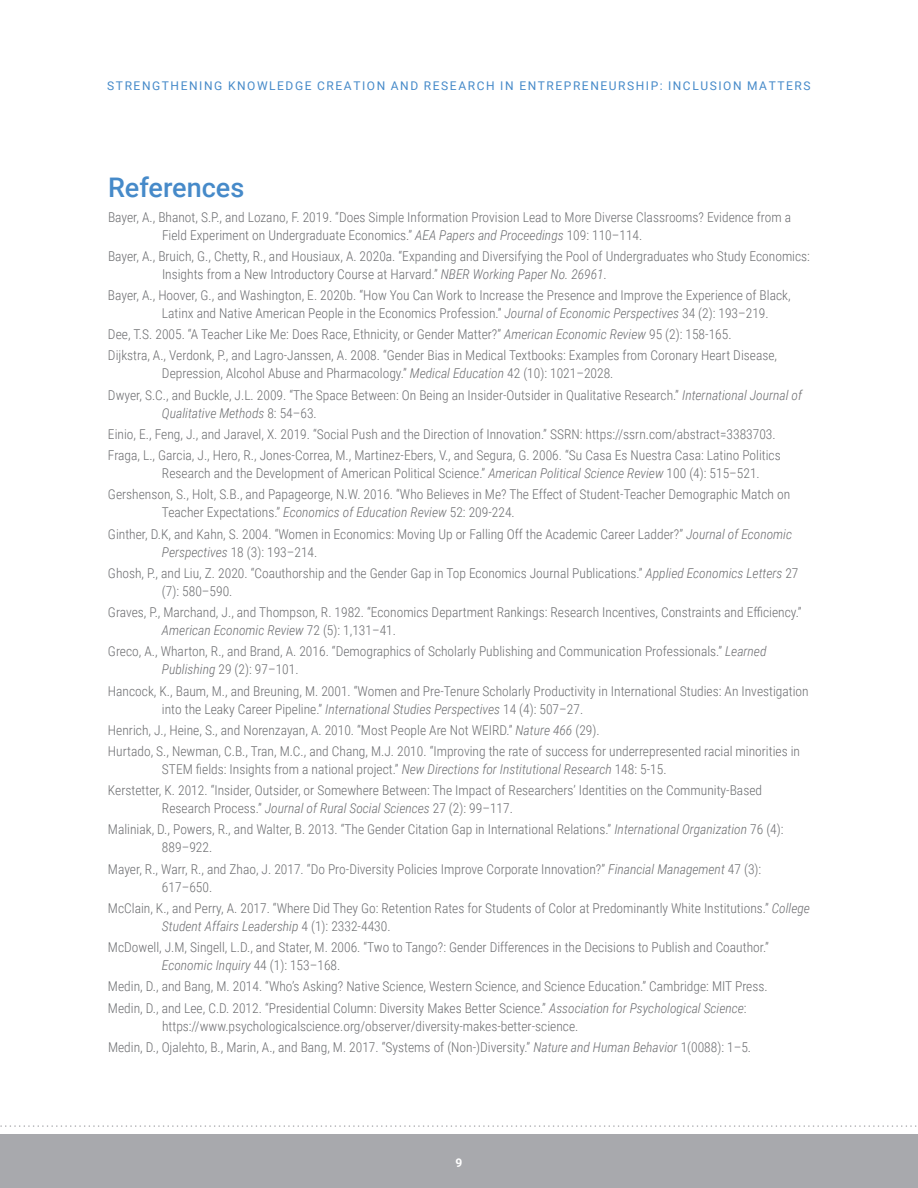
<style>
.page{position:relative;width:918px;height:1188px;background:#fff}
.page>*{position:absolute;margin:0;border:0;box-sizing:border-box;transform-origin:0 0}
.t1{font:500 27px "Roboto";color:#468ac9}
.t2{font:300 13.5px/21.3px "Roboto Condensed";color:#6c6d70}
.t3{font:12px "Roboto";letter-spacing:.13em;color:#468ac9}
.t4{font:700 12px "Roboto";color:#fff}
.s1{font-style:italic}
</style>
<div class="page">
<div style="left:0;top:1134px;width:918px;height:54px;background:#a8a9ad"></div>
<svg style="left:0;top:1125px;width:917px;height:2px"></svg>
<p class="t3" style="left:107px;top:78px;width:705px">STRENGTHENING KNOWLEDGE CREATION AND RESEARCH IN ENTREPRENEURSHIP: INCLUSION MATTERS</p>
<h1 class="t1" style="left:108px;top:168px;width:138px">References</h1>
<p class="t2" style="left:162px;top:207px;width:631px;line-height:18px;text-indent:-54px">Bayer, A., Bhanot, S.P., and Lozano, F. 2019. “Does Simple Information Provision Lead to More Diverse Classrooms? Evidence from a<br>Field Experiment on Undergraduate Economics.” <span class="s1">AEA Papers and Proceedings</span> 109: 110–114.</p>
<p class="t2" style="left:162px;top:246px;width:650px;line-height:18px;text-indent:-54px">Bayer, A., Bruich, G., Chetty, R., and Housiaux, A. 2020a. “Expanding and Diversifying the Pool of Undergraduates who Study Economics:<br>Insights from a New Introductory Course at Harvard.” <span class="s1">NBER Working Paper No. 26961</span>.</p>
<p class="t2" style="left:162px;top:286px;width:630px;line-height:18px;text-indent:-54px">Bayer, A., Hoover, G., and Washington, E. 2020b. “How You Can Work to Increase the Presence and Improve the Experience of Black,<br>Latinx and Native American People in the Economics Profession.” <span class="s1">Journal of Economic Perspectives</span> 34 (2): 193–219.</p>
<p class="t2" style="left:108px;top:323px;width:671px">Dee, T.S. 2005. “A Teacher Like Me: Does Race, Ethnicity, or Gender Matter?” <span class="s1">American Economic Review</span> 95 (2): 158-165.<br>Dijkstra, A., Verdonk, P., and Lagro-Janssen, A. 2008. “Gender Bias in Medical Textbooks: Examples from Coronary Heart Disease,</p>
<p class="t2" style="left:108px;top:362px;width:696px;text-indent:54px">Depression, Alcohol Abuse and Pharmacology.” <span class="s1">Medical Education</span> 42 (10): 1021–2028.<br>Dwyer, S.C., and Buckle, J.L. 2009. “The Space Between: On Being an Insider-Outsider in Qualitative Research.” <span class="s1">International Journal of</span></p>
<p class="t2" style="left:108px;top:402px;width:674px;text-indent:54px"><span class="s1">Qualitative Methods</span> 8: 54–63.<br>Einio, E., Feng, J., and Jaravel, X. 2019. “Social Push and the Direction of Innovation.” SSRN: https://ssrn.com/abstract=3383703.<br>Fraga, L., Garcia, J., Hero, R., Jones-Correa, M., Martinez-Ebers, V., and Segura, G. 2006. “Su Casa Es Nuestra Casa: Latino Politics</p>
<p class="t2" style="left:108px;top:462px;width:684px;text-indent:54px">Research and the Development of American Political Science.” <span class="s1">American Political Science Review</span> 100 (4): 515–521.<br>Gershenson, S., Holt, S.B., and Papageorge, N.W. 2016. “Who Believes in Me? The Effect of Student-Teacher Demographic Match on</p>
<p class="t2" style="left:108px;top:501px;width:686px;text-indent:54px">Teacher Expectations.” <span class="s1">Economics of Education Review</span> 52: 209-224.<br>Ginther, D.K, and Kahn, S. 2004. “Women in Economics: Moving Up or Falling Off the Academic Career Ladder?” <span class="s1">Journal of Economic</span></p>
<p class="t2" style="left:108px;top:541px;width:692px;text-indent:54px"><span class="s1">Perspectives</span> 18 (3): 193–214.<br>Ghosh, P., and Liu, Z. 2020. “Coauthorship and the Gender Gap in Top Economics Journal Publications.” <span class="s1">Applied Economics Letters</span> 27</p>
<p class="t2" style="left:108px;top:580px;width:695px;text-indent:54px">(7): 580–590.<br>Graves, P., Marchand, J., and Thompson, R. 1982. “Economics Department Rankings: Research Incentives, Constraints and Efficiency.”</p>
<p class="t2" style="left:108px;top:619px;width:660px;text-indent:54px"><span class="s1">American Economic Review</span> 72 (5): 1,131–41.<br>Greco, A., Wharton, R., and Brand, A. 2016. “Demographics of Scholarly Publishing and Communication Professionals.” <span class="s1">Learned</span></p>
<p class="t2" style="left:108px;top:658px;width:702px;text-indent:54px"><span class="s1">Publishing</span> 29 (2): 97–101.<br>Hancock, K., Baum, M., and Breuning, M. 2001. “Women and Pre-Tenure Scholarly Productivity in International Studies: An Investigation</p>
<p class="t2" style="left:108px;top:698px;width:694px;text-indent:54px">into the Leaky Career Pipeline.” <span class="s1">International Studies Perspectives</span> 14 (4): 507–27.<br>Henrich, J., Heine, S., and Norenzayan, A. 2010. “Most People Are Not WEIRD.” <span class="s1">Nature 466</span> (29).<br>Hurtado, S., Newman, C.B., Tran, M.C., and Chang, M.J. 2010. “Improving the rate of success for underrepresented racial minorities in</p>
<p class="t2" style="left:108px;top:758px;width:656px;text-indent:54px">STEM fields: Insights from a national project.” <span class="s1">New Directions for Institutional Research</span> 148: 5-15.<br>Kerstetter, K. 2012. “Insider, Outsider, or Somewhere Between: The Impact of Researchers’ Identities on the Community-Based</p>
<p class="t2" style="left:108px;top:797px;width:677px;text-indent:54px">Research Process.” <span class="s1">Journal of Rural Social Sciences</span> 27 (2): 99–117.<br>Maliniak, D., Powers, R., and Walter, B. 2013. “The Gender Citation Gap in International Relations.” <span class="s1">International Organization</span> 76 (4):</p>
<p class="t2" style="left:108px;top:837px;width:655px;text-indent:54px">889–922.<br>Mayer, R., Warr, R., and Zhao, J. 2017. “Do Pro-Diversity Policies Improve Corporate Innovation?” <span class="s1">Financial Management</span> 47 (3):</p>
<p class="t2" style="left:108px;top:876px;width:704px;text-indent:54px">617–650.<br>McClain, K., and Perry, A. 2017. “Where Did They Go: Retention Rates for Students of Color at Predominantly White Institutions.” <span class="s1">College</span></p>
<p class="t2" style="left:108px;top:915px;width:663px;text-indent:54px"><span class="s1">Student Affairs Leadership</span> 4 (1): 2332-4430.<br>McDowell, J.M, Singell, L.D., and Stater, M. 2006. “Two to Tango?: Gender Differences in the Decisions to Publish and Coauthor.”</p>
<p class="t2" style="left:108px;top:954px;width:661px;text-indent:54px"><span class="s1">Economic Inquiry</span> 44 (1): 153–168.<br>Medin, D., and Bang, M. 2014. “Who’s Asking? Native Science, Western Science, and Science Education.” Cambridge: MIT Press.<br>Medin, D., and Lee, C.D. 2012. “Presidential Column: Diversity Makes Better Science.” <span class="s1">Association for Psychological Science</span>:</p>
<p class="t2" style="left:108px;top:1015px;width:645px;text-indent:54px">https://www.psychologicalscience.org/observer/diversity-makes-better-science.<br>Medin, D., Ojalehto, B., Marin, A., and Bang, M. 2017. “Systems of (Non-)Diversity.” <span class="s1">Nature and Human Behavior</span> 1(0088): 1–5.</p>
<p class="t4" style="left:456px;top:1155px;width:8px">9</p>
</div>
